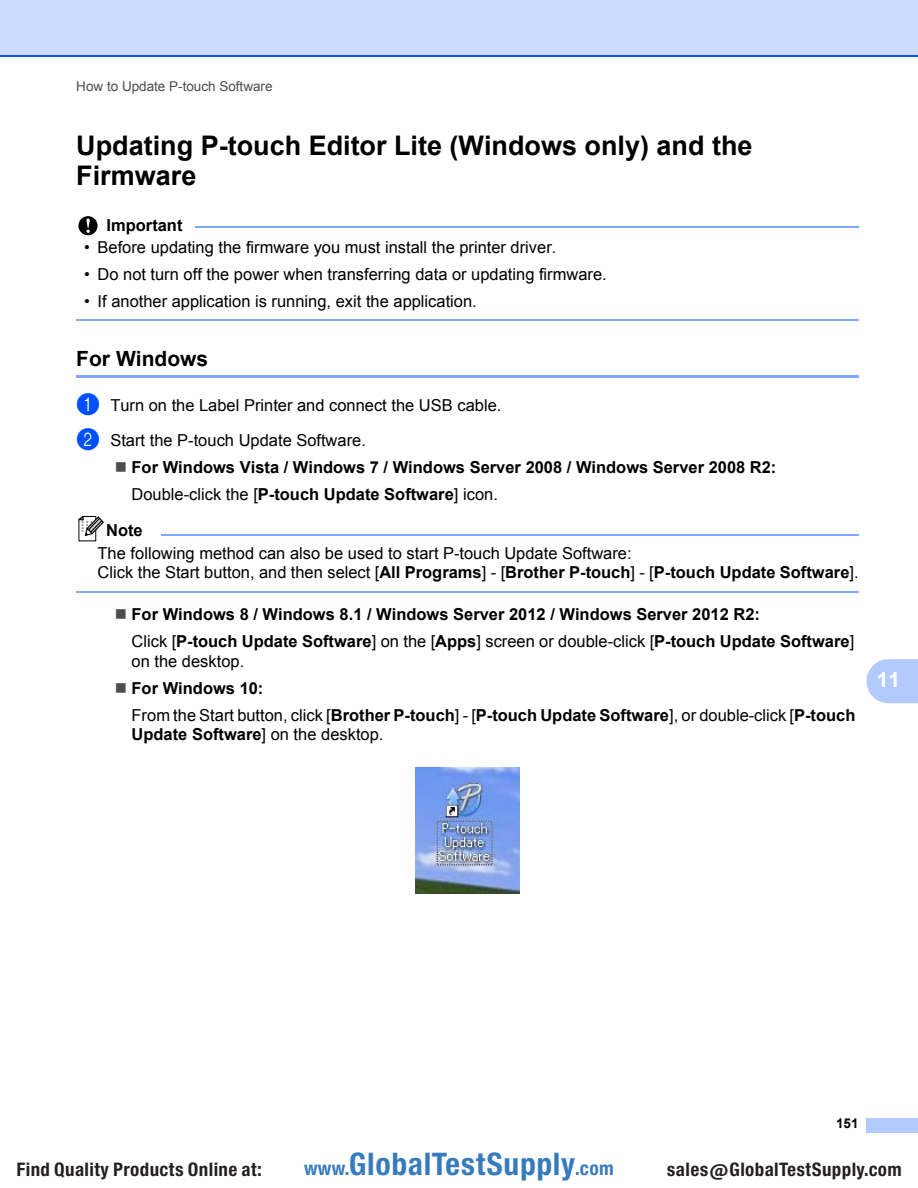
<style>
.page{position:relative;width:918px;height:1188px;background:#fff}
.page>*{position:absolute;margin:0;border:0;box-sizing:border-box;transform-origin:0 0}
.t1{font:29.7px "Europa Gro Nr 2 SBOP Bol Con";letter-spacing:.02em;color:#367bbc}
.t2{font:700 27px/30px "Arial";color:#000}
.t3{font:700 21px "Arial";color:#000}
.t4{font:700 21px "Arial";color:#fff}
.t5{font:17.85px "Europa Gro Nr 2 SBOP Bol Con";letter-spacing:.02em;color:#231f20}
.t6{font:16.5px/34.5px "Arial";color:#000}
.t7{font:700 16.5px/27px "Arial";color:#000}
.t8{font:13.5px "Arial";color:#4d4d4d}
.t9{font:700 13.5px "Arial";color:#000}
.s1{font-family:"Brother Round Num";font-size:24px;color:#004fff}
.s2{color:#4d4d4d}
.s3{font-weight:400}
.s4{font-weight:700}
.s5{font-size:18.3px}
</style>
<div class="page">
<div style="left:0;top:0;width:918px;height:56px;background:#ccdcff"></div>
<hr style="left:0;top:55px;width:918px;height:2px;background:#004fff">
<div style="left:867px;top:1119px;width:51px;height:13px;background:#b3caff"></div>
<hr style="left:867px;top:1118px;width:51px;height:2px;background:#b3caff">
<hr style="left:867px;top:1131px;width:51px;height:2px;background:#b3caff">
<svg style="left:867px;top:659px;width:51px;height:44px;background:#b9ceff"></svg>
<hr style="left:196px;top:226px;width:663px;height:2px;background:#80a7ff">
<div style="left:78px;top:216px;width:20px;height:19px;background:#000;border-radius:50%"></div>
<svg style="left:86px;top:219px;width:4px;height:14px"></svg>
<svg style="left:76px;top:319px;width:783px;height:3px"></svg>
<hr style="left:76px;top:320px;width:783px;height:1px;background:#80a7ff">
<hr style="left:76px;top:375px;width:783px;height:3px;background:#80a7ff">
<svg style="left:78px;top:516px;width:26px;height:25px"></svg>
<hr style="left:161px;top:534px;width:698px;height:2px;background:#80a7ff">
<hr style="left:76px;top:591px;width:783px;height:2px;background:#80a7ff">
<img style="left:416px;top:768px;width:103px;height:125px">
<p class="t8" style="left:76px;top:78px;width:198px">How to Update P-touch Software</p>
<h2 class="t2" style="left:76px;top:131px;width:678px">Updating P-touch Editor Lite (Windows only) and the<br>Firmware</h2>
<p class="t7" style="left:107px;top:212px;width:77px">Important</p>
<p class="t6" style="left:84px;top:230px;width:474px">• Before updating the firmware you must install the printer driver.</p>
<p class="t6" style="left:84px;top:257px;width:524px">• Do not turn off the power when transferring data or updating firmware.</p>
<p class="t6" style="left:84px;top:284px;width:394px">• If another application is running, exit the application.</p>
<p class="t3" style="left:76px;top:347px;width:133px">For Windows</p>
<p class="t6" style="left:76px;top:388px;width:427px"><span class="s1">a</span> Turn on the Label Printer and connect the USB cable. <span class="s1">b</span> Start the P-touch Update Software.</p>
<p class="t7" style="left:132px;top:454px;width:646px;text-indent:-17px"><span class="s2">■</span> For Windows Vista / Windows 7 / Windows Server 2008 / Windows Server 2008 R2:<br><span class="s3">Double-click the [</span>P-touch Update Software<span class="s3">] icon.</span></p>
<p class="t7" style="left:106px;top:517px;width:38px">Note</p>
<p class="t6" style="left:98px;top:543px;width:763px;line-height:19.5px">The following method can also be used to start P-touch Update Software:<br>Click the Start button, and then select [<span class="s4">All Programs</span>] - [<span class="s4">Brother P-touch</span>] - [<span class="s4">P-touch Update Software</span>].</p>
<p class="t7" style="left:132px;top:601px;width:724px;text-indent:-17px"><span class="s2">■</span> For Windows 8 / Windows 8.1 / Windows Server 2012 / Windows Server 2012 R2:<br><span class="s3">Click [</span>P-touch Update Software<span class="s3">] on the [</span>Apps<span class="s3">] screen or double-click [</span>P-touch Update Software<span class="s3">]</span></p>
<p class="t6" style="left:132px;top:644px;width:114px">on the desktop.</p>
<p class="t7" style="left:132px;top:674px;width:725px;text-indent:-17px"><span class="s2">■</span> For Windows 10:<br><span class="s3">From the Start button, click [</span>Brother P-touch<span class="s3">] - [</span>P-touch Update Software<span class="s3">], or double-click [</span>P-touch</p>
<p class="t7" style="left:132px;top:721px;width:253px">Update Software<span class="s3">] on the desktop.</span></p>
<p class="t4" style="left:877px;top:668px;width:25px">11</p>
<p class="t9" style="left:836px;top:1116px;width:24px">151</p>
<p class="t5" style="left:16px;top:1159px;width:247px">Find Quality Products Online at:</p>
<h1 class="t1" style="left:304px;top:1147px;width:311px"><span class="s5">www.</span>GlobalTestSupply<span class="s5">.com</span></h1>
<p class="t5" style="left:667px;top:1159px;width:236px">sales@GlobalTestSupply.com</p>
</div>
